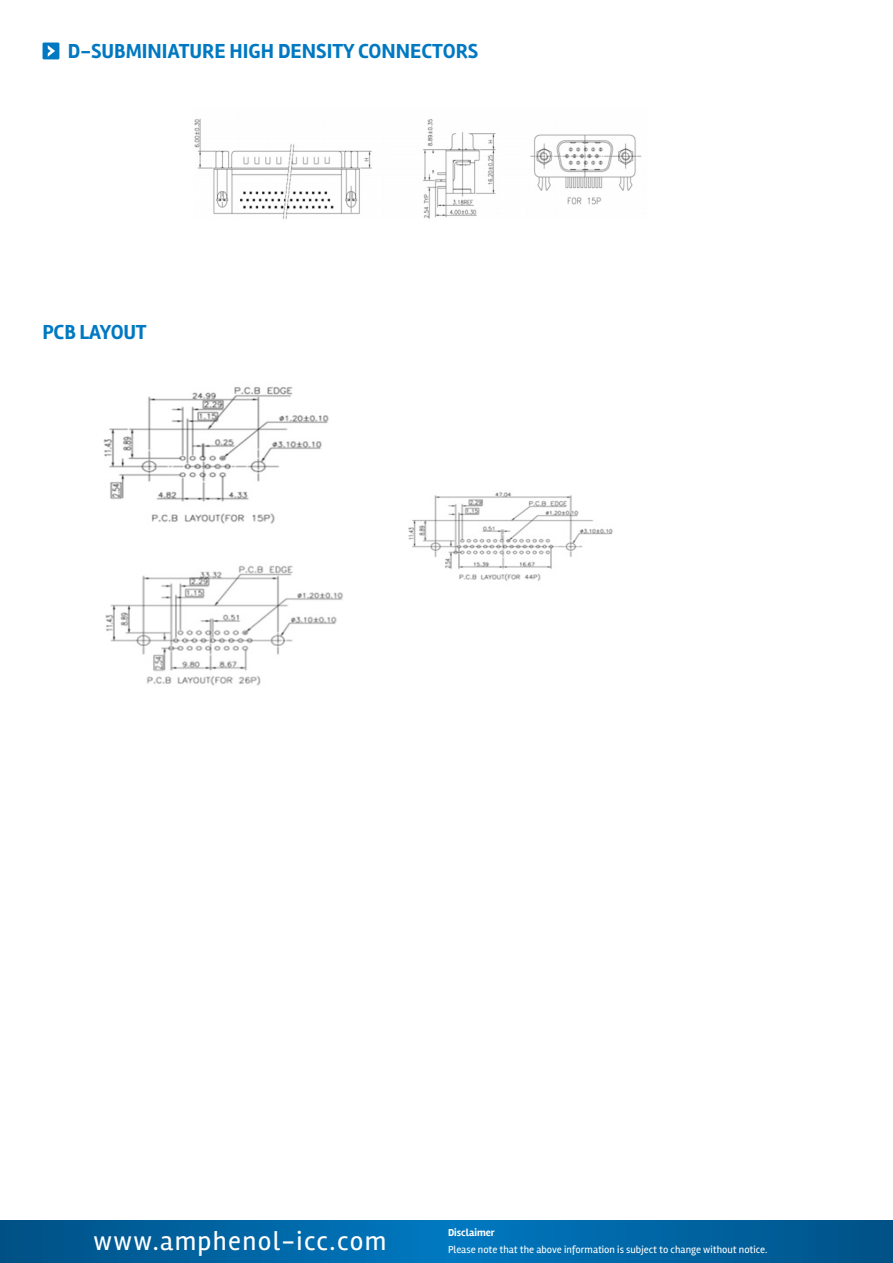
<style>
.page{position:relative;width:893px;height:1263px;background:#fff}
.page>*{position:absolute;margin:0;border:0;box-sizing:border-box;transform-origin:0 0}
.t1{font:27px "Rambla";letter-spacing:.05em;color:#fff}
.t2{font:700 21px "Rambla";color:#0079c2}
.t3{font:10.5px "Rambla";color:#fff}
.t4{font:700 10.5px "Rambla";color:#fff}
</style>
<div class="page">
<div style="left:43px;top:43px;width:16px;height:16px;background:#0079c2"></div>
<svg style="left:48px;top:45px;width:7px;height:12px"></svg>
<svg style="left:0;top:1220px;width:893px;height:43px;background:#0064a2"></svg>
<img style="left:194px;top:118px;width:448px;height:101px">
<img style="left:103px;top:387px;width:510px;height:299px">
<p class="t2" style="left:68px;top:39px;width:412px">D-SUBMINIATURE HIGH DENSITY CONNECTORS</p>
<p class="t2" style="left:43px;top:319px;width:106px">PCB LAYOUT</p>
<h1 class="t1" style="left:94px;top:1224px;width:294px">www.amphenol-icc.com</h1>
<p class="t4" style="left:448px;top:1227px;width:48px">Disclaimer</p>
<p class="t3" style="left:448px;top:1243px;width:321px">Please note that the above information is subject to change without notice.</p>
</div>
